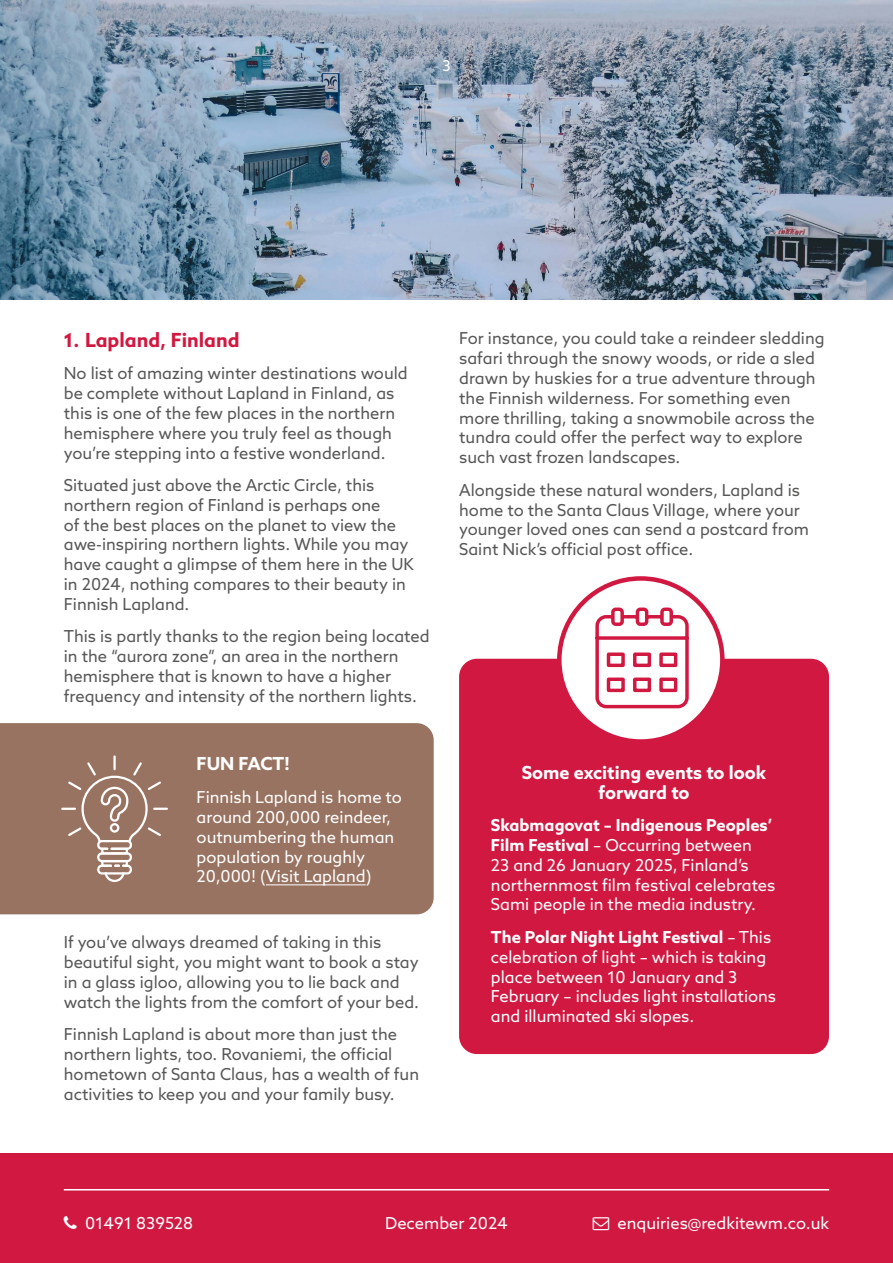
<style>
.page{position:relative;width:893px;height:1263px;background:#fff}
.page>*{position:absolute;margin:0;border:0;box-sizing:border-box;transform-origin:0 0}
.t1{font:700 19.5px "Azo Sans";color:#d11841}
.t2{font:700 18px/19.8px "Azo Sans";color:#fff;text-align:center}
.t3{font:16.5px/19.8px "Azo Sans";color:#575756}
.t4{font:16.5px/19.8px "Azo Sans";color:#fff}
.t5{font:15px "Azo Sans";color:#fff}
.s1{font-weight:700}
</style>
<div class="page">
<img style="left:0;top:0;width:893px;height:300px">
<div style="left:0;top:1153px;width:893px;height:110px;background:#d11841"></div>
<hr style="left:64px;top:1189px;width:765px;height:1px;background:#fff">
<div style="left:0;top:723px;width:434px;height:191px;background:#997361"></div>
<hr style="left:266px;top:884px;width:100px;height:1px;background:#fff">
<div style="left:459px;top:659px;width:370px;height:395px;background:#d11841;border-radius:18px"></div>
<div style="left:559px;top:578px;width:163px;height:163px;background:#fff;border-radius:50%"></div>
<div style="left:557px;top:576px;width:168px;height:168px;border:4px solid #d11841;border-radius:50%"></div>
<svg style="left:595px;top:607px;width:94px;height:102px"></svg>
<hr style="left:113px;top:755px;width:3px;height:15px;background:#fff">
<svg style="left:61px;top:762px;width:107px;height:120px;background:#a58474"></svg>
<p class="t5" style="left:442px;top:56px;width:10px">3</p>
<p class="t1" style="left:64px;top:327px;width:177px">1. Lapland, Finland</p>
<p class="t3" style="left:64px;top:363px;width:345px">No list of amazing winter destinations would be complete without Lapland in Finland, as this is one of the few places in the northern hemisphere where you truly feel as though you’re stepping into a festive wonderland.</p>
<p class="t3" style="left:64px;top:475px;width:352px">Situated just above the Arctic Circle, this northern region of Finland is perhaps one<br>of the best places on the planet to view the awe-inspiring northern lights. While you may have caught a glimpse of them here in the UK in 2024, nothing compares to their beauty in Finnish Lapland.</p>
<p class="t3" style="left:64px;top:626px;width:367px">This is partly thanks to the region being located in the “aurora zone”, an area in the northern hemisphere that is known to have a higher frequency and intensity of the northern lights.</p>
<p class="t2" style="left:197px;top:753px;width:95px">FUN FACT!</p>
<p class="t4" style="left:197px;top:787px;width:207px">Finnish Lapland is home to around 200,000 reindeer, outnumbering the human population by roughly<br>20,000! (Visit Lapland)</p>
<p class="t3" style="left:64px;top:932px;width:357px">If you’ve always dreamed of taking in this beautiful sight, you might want to book a stay in a glass igloo, allowing you to lie back and watch the lights from the comfort of your bed.</p>
<p class="t3" style="left:64px;top:1024px;width:357px">Finnish Lapland is about more than just the northern lights, too. Rovaniemi, the official hometown of Santa Claus, has a wealth of fun activities to keep you and your family busy.</p>
<p class="t3" style="left:459px;top:328px;width:367px">For instance, you could take a reindeer sledding safari through the snowy woods, or ride a sled drawn by huskies for a true adventure through the Finnish wilderness. For something even more thrilling, taking a snowmobile across the tundra could offer the perfect way to explore such vast frozen landscapes.</p>
<p class="t3" style="left:459px;top:480px;width:351px">Alongside these natural wonders, Lapland is home to the Santa Claus Village, where your younger loved ones can send a postcard from Saint Nick’s official post office.</p>
<p class="t2" style="left:522px;top:762px;width:246px">Some exciting events to look forward to</p>
<p class="t4" style="left:491px;top:815px;width:286px"><span class="s1">Skabmagovat – Indigenous Peoples’ Film Festival</span> – Occurring between<br>23 and 26 January 2025, Finland’s northernmost film festival celebrates Sami people in the media industry.</p>
<p class="t4" style="left:491px;top:927px;width:287px"><span class="s1">The Polar Night Light Festival</span> – This celebration of light – which is taking place between 10 January and 3<br>February – includes light installations and illuminated ski slopes.</p>
<p class="t4" style="left:85px;top:1213px;width:110px">01491 839528</p>
<p class="t4" style="left:617px;top:1213px;width:213px">enquiries@redkitewm.co.uk</p>
<p class="t4" style="left:385px;top:1213px;width:124px">December 2024</p>
</div>
